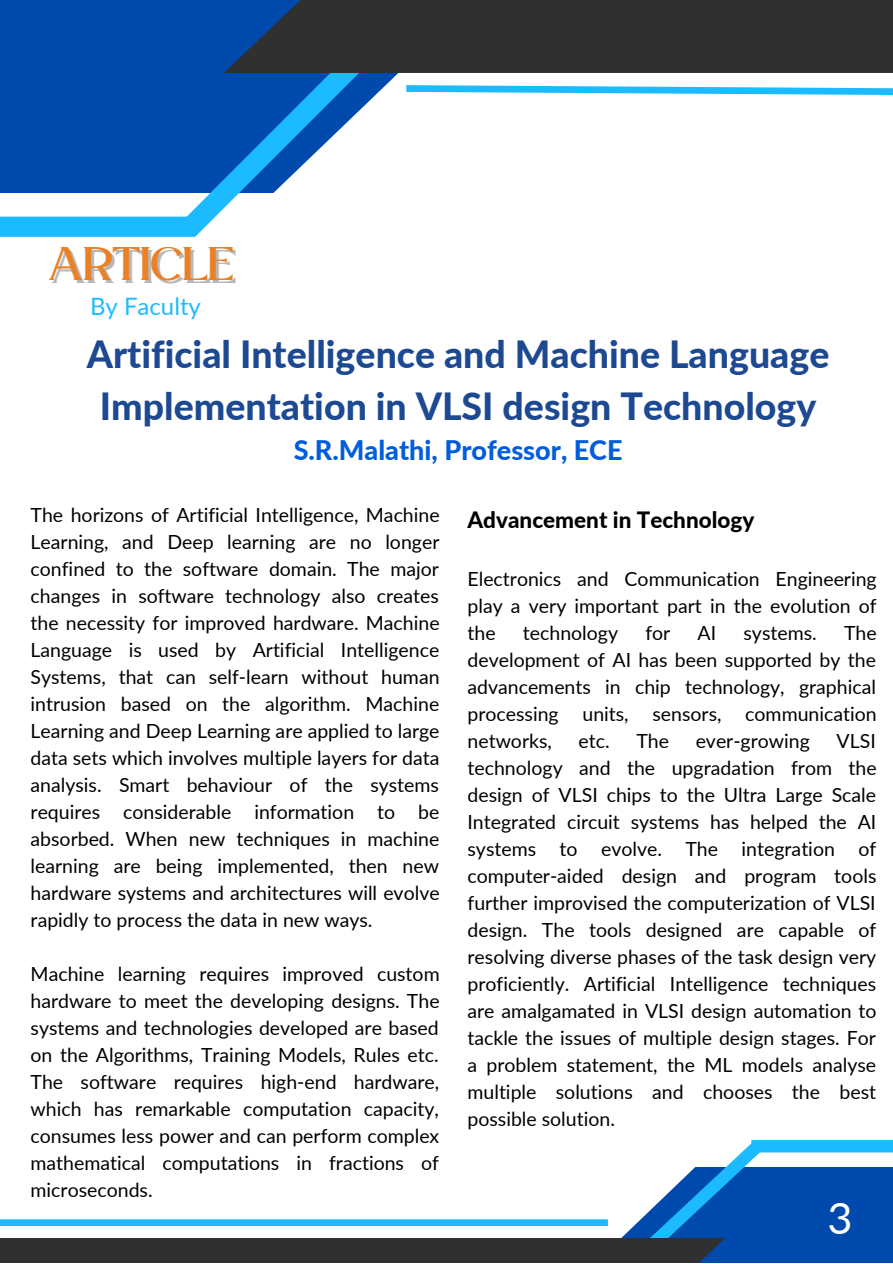
<style>
.page{position:relative;width:893px;height:1264px;background:#fff}
.page>*{position:absolute;margin:0;border:0;box-sizing:border-box;transform-origin:0 0}
.t1{font:49.5px "Lovera";color:#ea8127}
.t2{font:43.2px "Lato";color:#fff}
.t3{font:800 37.5px/51.8px "Lato";color:#1c4991;text-align:center}
.t4{font:800 27px "Lato";color:#005ddb}
.t5{font:24px "Lato";color:#1cbbff}
.t6{font:800 22.5px "Lato";color:#000}
.t7{font:19.5px/27px "Lato";color:#000;text-align:justify}
</style>
<div class="page">
<div style="left:0;top:0;width:516px;height:193px;background:#004aad"></div>
<div style="left:547px;top:1166px;width:345px;height:96px;background:#004aad"></div>
<div style="left:0;top:217px;width:195px;height:20px;background:#1cbbff"></div>
<div style="left:751px;top:1140px;width:141px;height:12px;background:#1cbbff"></div>
<svg style="left:495px;top:82px;width:397px;height:17px"></svg>
<div style="left:0;top:1219px;width:608px;height:6px;background:#1cbbff"></div>
<svg style="left:159px;top:73px;width:336px;height:164px"></svg>
<svg style="left:560px;top:1140px;width:214px;height:97px"></svg>
<div style="left:224px;top:0;width:668px;height:73px;background:#303030"></div>
<div style="left:0;top:1237px;width:725px;height:25px;background:#303030"></div>
<h1 class="t1" style="left:48px;top:234px;width:187px">ARTICLE</h1>
<p class="t5" style="left:90px;top:291px;width:112px">By Faculty</p>
<h3 class="t3" style="left:87px;top:328px;width:744px">Artificial Intelligence and Machine Language<br>Implementation in VLSI design Technology</h3>
<h3 class="t4" style="left:294px;top:434px;width:330px">S.R.Malathi, Professor, ECE</h3>
<p class="t7" style="left:31px;top:501px;width:410px">The horizons of Artificial Intelligence, Machine Learning, and Deep learning are no longer confined to the software domain. The major changes in software technology also creates the necessity for improved hardware. Machine Language is used by Artificial Intelligence Systems, that can self-learn without human intrusion based on the algorithm. Machine Learning and Deep Learning are applied to large data sets which involves multiple layers for data analysis. Smart behaviour of the systems requires considerable information to be absorbed. When new techniques in machine learning are being implemented, then new hardware systems and architectures will evolve rapidly to process the data in new ways.</p>
<p class="t7" style="left:31px;top:959px;width:410px">Machine learning requires improved custom hardware to meet the developing designs. The systems and technologies developed are based on the Algorithms, Training Models, Rules etc.<br>The software requires high-end hardware, which has remarkable computation capacity, consumes less power and can perform complex mathematical computations in fractions of microseconds.</p>
<p class="t6" style="left:467px;top:505px;width:288px">Advancement in Technology</p>
<p class="t7" style="left:467px;top:565px;width:411px">Electronics and Communication Engineering play a very important part in the evolution of the</p>
<p class="t7" style="left:467px;top:619px;width:410px;text-indent:376px">The development of AI has been supported by the advancements in chip technology, graphical processing units, sensors, communication networks,</p>
<p class="t7" style="left:523px;top:619px;width:97px">technology</p>
<p class="t7" style="left:645px;top:619px;width:26px">for</p>
<p class="t7" style="left:697px;top:619px;width:20px">AI</p>
<p class="t7" style="left:743px;top:619px;width:75px">systems.</p>
<p class="t7" style="left:578px;top:727px;width:33px">etc.</p>
<p class="t7" style="left:636px;top:727px;width:34px">The</p>
<p class="t7" style="left:695px;top:727px;width:116px">ever-growing</p>
<p class="t7" style="left:467px;top:727px;width:410px;text-indent:369px">VLSI technology and the upgradation from the design of VLSI chips to the Ultra Large Scale Integrated circuit systems has helped the AI systems to evolve. The integration of computer-aided design and program tools further improvised the computerization of VLSI design. The tools designed are capable of resolving diverse phases of the task design very proficiently. Artificial Intelligence techniques are amalgamated in VLSI design automation to tackle the issues of multiple design stages. For a problem statement, the ML models analyse multiple solutions and chooses the best possible solution.</p>
<h2 class="t2" style="left:827px;top:1191px;width:27px">3</h2>
</div>
